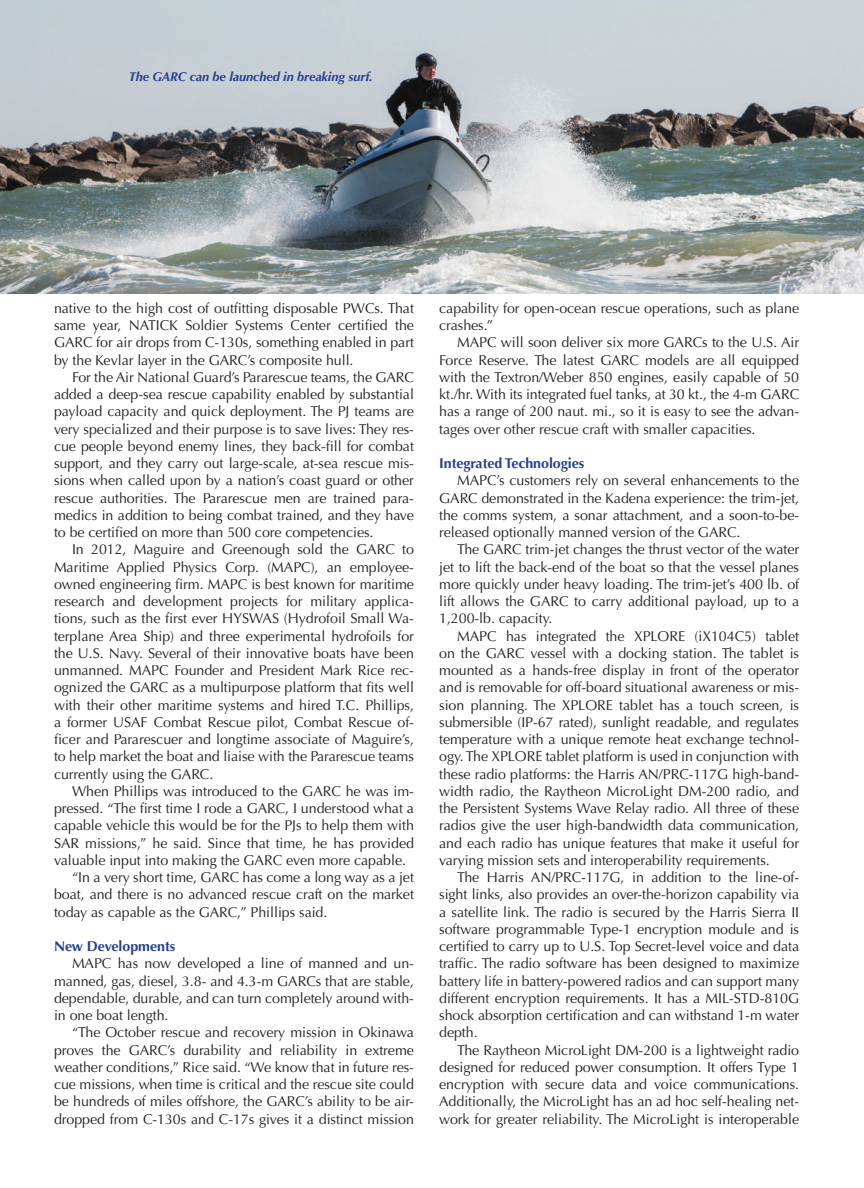
<style>
.page{position:relative;width:864px;height:1188px;background:#fff}
.page>*{position:absolute;margin:0;border:0;box-sizing:border-box;transform-origin:0 0}
.t1{font:14.25px/17.2px "Optima LT Std";letter-spacing:-.005em;color:#231f20;text-align:justify}
.t2{font:700 14.25px "Optima LT Std";letter-spacing:-.005em;color:#253f8e}
.t3{font:italic 700 12.75px "Optima LT Std";letter-spacing:-.005em;color:#253f8e}
</style>
<div class="page">
<img style="left:0;top:0;width:864px;height:293px">
<p class="t3" style="left:129px;top:69px;width:246px">The GARC can be launched in breaking surf.</p>
<p class="t1" style="left:54px;top:300px;width:362px">native to the high cost of outfitting disposable PWCs. That same year, NATICK Soldier Systems Center certified the GARC for air drops from C-130s, something enabled in part by the Kevlar layer in the GARC’s composite hull.</p>
<p class="t1" style="left:54px;top:369px;width:362px;text-indent:18px">For the Air National Guard’s Pararescue teams, the GARC added a deep-sea rescue capability enabled by substantial payload capacity and quick deployment. The PJ teams are very specialized and their purpose is to save lives: They res&shy;cue people beyond enemy lines, they back-fill for combat support, and they carry out large-scale, at-sea rescue mis&shy;sions when called upon by a nation’s coast guard or other rescue authorities. The Pararescue men are trained para&shy;medics in addition to being combat trained, and they have to be certified on more than 500 core competencies.</p>
<p class="t1" style="left:54px;top:541px;width:362px;text-indent:18px">In 2012, Maguire and Greenough sold the GARC to Maritime Applied Physics Corp. (MAPC), an employee&shy;owned engineering firm. MAPC is best known for maritime research and development projects for military applica&shy;tions, such as the first ever HYSWAS (Hydrofoil Small Wa&shy;terplane Area Ship) and three experimental hydrofoils for the U.S. Navy. Several of their innovative boats have been unmanned. MAPC Founder and President Mark Rice rec&shy;ognized the GARC as a multipurpose platform that fits well with their other maritime systems and hired T.C. Phillips, a former USAF Combat Rescue pilot, Combat Rescue of&shy;ficer and Pararescuer and longtime associate of Maguire’s, to help market the boat and liaise with the Pararescue teams currently using the GARC.</p>
<p class="t1" style="left:72px;top:783px;width:344px">When Phillips was introduced to the GARC he was im-</p>
<p class="t1" style="left:54px;top:800px;width:361px">pressed. “The first time I rode a GARC, I understood what a</p>
<p class="t1" style="left:54px;top:817px;width:362px">capable vehicle this would be for the PJs to help them with</p>
<p class="t1" style="left:54px;top:834px;width:362px">SAR missions,” he said. Since that time, he has provided</p>
<p class="t1" style="left:54px;top:852px;width:354px">valuable input into making the GARC even more capable.</p>
<p class="t1" style="left:72px;top:869px;width:344px">“In a very short time, GARC has come a long way as a jet</p>
<p class="t1" style="left:54px;top:886px;width:362px">boat, and there is no advanced rescue craft on the market</p>
<p class="t1" style="left:54px;top:903px;width:275px">today as capable as the GARC,” Phillips said.</p>
<p class="t2" style="left:54px;top:938px;width:123px">New Developments</p>
<p class="t1" style="left:54px;top:955px;width:362px;text-indent:18px">MAPC has now developed a line of manned and un&shy;manned, gas, diesel, 3.8- and 4.3-m GARCs that are stable, dependable, durable, and can turn completely around with&shy;in one boat length.</p>
<p class="t1" style="left:54px;top:1024px;width:362px;text-indent:18px">“The October rescue and recovery mission in Okinawa proves the GARC’s durability and reliability in extreme weather conditions,” Rice said. “We know that in future res&shy;cue missions, when time is critical and the rescue site could be hundreds of miles offshore, the GARC’s ability to be air&shy;dropped from C-130s and C-17s gives it a distinct mission</p>
<p class="t1" style="left:439px;top:300px;width:361px">capability for open-ocean rescue operations, such as plane crashes.”</p>
<p class="t1" style="left:439px;top:334px;width:362px;text-indent:18px">MAPC will soon deliver six more GARCs to the U.S. Air Force Reserve. The latest GARC models are all equipped with the Textron/Weber 850 engines, easily capable of 50 kt./hr. With its integrated fuel tanks, at 30 kt., the 4-m GARC has a range of 200 naut. mi., so it is easy to see the advan&shy;tages over other rescue craft with smaller capacities.</p>
<p class="t2" style="left:439px;top:455px;width:147px">Integrated Technologies</p>
<p class="t1" style="left:439px;top:472px;width:362px;text-indent:18px">MAPC’s customers rely on several enhancements to the GARC demonstrated in the Kadena experience: the trim-jet, the comms system, a sonar attachment, and a soon-to-be&shy;released optionally manned version of the GARC.</p>
<p class="t1" style="left:439px;top:541px;width:362px;text-indent:18px">The GARC trim-jet changes the thrust vector of the water jet to lift the back-end of the boat so that the vessel planes more quickly under heavy loading. The trim-jet’s 400 lb. of lift allows the GARC to carry additional payload, up to a 1,200-lb. capacity.</p>
<p class="t1" style="left:439px;top:627px;width:362px;text-indent:18px">MAPC has integrated the XPLORE (iX104C5) tablet on the GARC vessel with a docking station. The tablet is mounted as a hands-free display in front of the operator and is removable for off-board situational awareness or mis&shy;sion planning. The XPLORE tablet has a touch screen, is submersible (IP-67 rated), sunlight readable, and regulates temperature with a unique remote heat exchange technol&shy;ogy. The XPLORE tablet platform is used in conjunction with these radio platforms: the Harris AN/PRC-117G high-band&shy;width radio, the Raytheon MicroLight DM-200 radio, and the Persistent Systems Wave Relay radio. All three of these radios give the user high-bandwidth data communication, and each radio has unique features that make it useful for varying mission sets and interoperability requirements.</p>
<p class="t1" style="left:439px;top:869px;width:362px;text-indent:18px">The Harris AN/PRC-117G, in addition to the line-of&shy;sight links, also provides an over-the-horizon capability via a satellite link. The radio is secured by the Harris Sierra II software programmable Type-1 encryption module and is certified to carry up to U.S. Top Secret-level voice and data traffic. The radio software has been designed to maximize battery life in battery-powered radios and can support many different encryption requirements. It has a MIL-STD-810G shock absorption certification and can withstand 1-m water depth.</p>
<p class="t1" style="left:439px;top:1041px;width:362px;text-indent:18px">The Raytheon MicroLight DM-200 is a lightweight radio designed for reduced power consumption. It offers Type 1 encryption with secure data and voice communications.<br>Additionally, the MicroLight has an ad hoc self-healing net&shy;work for greater reliability. The MicroLight is interoperable</p>
</div>
